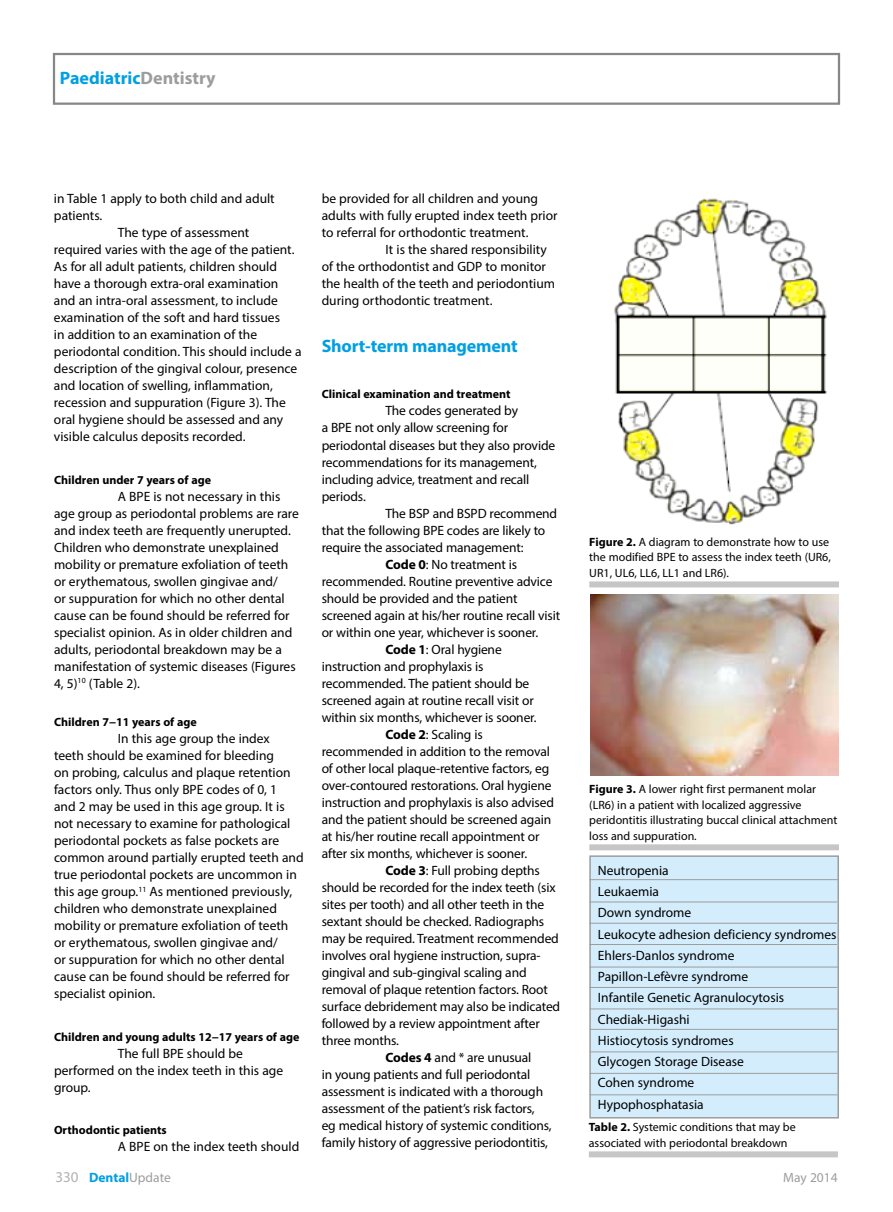
<style>
.page{position:relative;width:893px;height:1212px;background:#fff}
.page>*{position:absolute;margin:0;border:0;box-sizing:border-box;transform-origin:0 0}
.t1{font:700 18px "Myriad Pro";letter-spacing:-.005em;color:#009fe3}
.t2{font:13.5px/17px "Myriad Pro";color:#000}
.t3{font:700 13.5px "Myriad Pro";color:#009fe3}
.t4{font:13.5px "Myriad Pro";color:#9d9d9c}
.t5{font:12px/15.8px "Myriad Pro";color:#000}
.t6{font:700 12px "Myriad Pro";color:#000}
.s1{color:#9d9d9c}
.s2{font-weight:700}
.s3{font-weight:400;font-size:15px;color:#b3b2b2}
.s4{font-weight:400;color:#9d9d9c}
</style>
<div class="page">
<div style="left:53px;top:53px;width:787px;height:52px;border:2px solid #878787"></div>
<img style="left:614px;top:198px;width:213px;height:327px">
<img style="left:590px;top:594px;width:248px;height:181px">
<div style="left:589px;top:581px;width:250px;height:6px;background:#c6c6c6"></div>
<div style="left:589px;top:844px;width:250px;height:6px;background:#c6c6c6"></div>
<div style="left:589px;top:1151px;width:249px;height:6px;background:#c6c6c6"></div>
<div style="left:589px;top:855px;width:250px;height:263px;background:#d4edfc;border:2px solid #9d9d9c"></div>
<hr style="left:589px;top:879px;width:250px;height:1px;background:#9d9d9c">
<hr style="left:589px;top:923px;width:248px;height:1px;background:#9d9d9c">
<hr style="left:589px;top:901px;width:248px;height:1px;background:#9d9d9c">
<hr style="left:589px;top:944px;width:248px;height:1px;background:#9d9d9c">
<hr style="left:589px;top:967px;width:249px;height:1px;background:#9d9d9c">
<hr style="left:589px;top:987px;width:248px;height:1px;background:#9d9d9c">
<hr style="left:590px;top:1008px;width:247px;height:1px;background:#9d9d9c">
<hr style="left:590px;top:1029px;width:247px;height:1px;background:#9d9d9c">
<hr style="left:590px;top:1051px;width:247px;height:1px;background:#9d9d9c">
<hr style="left:590px;top:1073px;width:247px;height:1px;background:#9d9d9c">
<hr style="left:590px;top:1094px;width:247px;height:1px;background:#9d9d9c">
<h1 class="t1" style="left:60px;top:66px;width:157px">Paediatric<span class="s1">Dentistry</span></h1>
<p class="t2" style="left:54px;top:190px;width:222px">in Table 1 apply to both child and adult</p>
<p class="t2" style="left:54px;top:207px;width:50px">patients.</p>
<p class="t2" style="left:118px;top:224px;width:133px">The type of assessment</p>
<p class="t2" style="left:54px;top:241px;width:242px">required varies with the age of the patient.</p>
<p class="t2" style="left:54px;top:258px;width:225px">As for all adult patients, children should</p>
<p class="t2" style="left:54px;top:275px;width:226px">have a thorough extra-oral examination</p>
<p class="t2" style="left:54px;top:292px;width:225px">and an intra-oral assessment, to include</p>
<p class="t2" style="left:54px;top:309px;width:228px">examination of the soft and hard tissues</p>
<p class="t2" style="left:54px;top:326px;width:205px">in addition to an examination of the</p>
<p class="t2" style="left:54px;top:343px;width:249px">periodontal condition. This should include a</p>
<p class="t2" style="left:54px;top:360px;width:245px">description of the gingival colour, presence</p>
<p class="t2" style="left:54px;top:377px;width:220px">and location of swelling, inflammation,</p>
<p class="t2" style="left:54px;top:394px;width:233px">recession and suppuration (Figure 3). The</p>
<p class="t2" style="left:54px;top:411px;width:231px">oral hygiene should be assessed and any</p>
<p class="t2" style="left:54px;top:428px;width:193px">visible calculus deposits recorded.</p>
<p class="t6" style="left:54px;top:472px;width:159px">Children under 7 years of age</p>
<p class="t2" style="left:54px;top:487px;width:246px;text-indent:64px">A BPE is not necessary in this age group as periodontal problems are rare and index teeth are frequently unerupted.<br>Children who demonstrate unexplained mobility or premature exfoliation of teeth or erythematous, swollen gingivae and/<br>or suppuration for which no other dental cause can be found should be referred for specialist opinion. As in older children and adults, periodontal breakdown may be a manifestation of systemic diseases (Figures 4, 5)<sup>10</sup> (Table 2).</p>
<p class="t6" style="left:54px;top:714px;width:144px">Children 7−11 years of age</p>
<p class="t2" style="left:54px;top:730px;width:251px;text-indent:64px">In this age group the index<br>teeth should be examined for bleeding<br>on probing, calculus and plaque retention factors only. Thus only BPE codes of 0, 1<br>and 2 may be used in this age group. It is not necessary to examine for pathological periodontal pockets as false pockets are common around partially erupted teeth and true periodontal pockets are uncommon in this age group.<sup>11</sup> As mentioned previously, children who demonstrate unexplained mobility or premature exfoliation of teeth or erythematous, swollen gingivae and/<br>or suppuration for which no other dental cause can be found should be referred for specialist opinion.</p>
<p class="t6" style="left:54px;top:1029px;width:247px">Children and young adults 12−17 years of age</p>
<p class="t2" style="left:54px;top:1044px;width:231px;text-indent:64px">The full BPE should be performed on the index teeth in this age group.</p>
<p class="t6" style="left:54px;top:1122px;width:114px">Orthodontic patients</p>
<p class="t2" style="left:118px;top:1138px;width:183px">A BPE on the index teeth should</p>
<p class="t2" style="left:322px;top:190px;width:218px">be provided for all children and young</p>
<p class="t2" style="left:322px;top:207px;width:237px">adults with fully erupted index teeth prior</p>
<p class="t2" style="left:322px;top:224px;width:208px">to referral for orthodontic treatment.</p>
<p class="t2" style="left:385px;top:241px;width:163px">It is the shared responsibility</p>
<p class="t2" style="left:322px;top:258px;width:226px">of the orthodontist and GDP to monitor</p>
<p class="t2" style="left:322px;top:275px;width:235px">the health of the teeth and periodontium</p>
<p class="t2" style="left:322px;top:292px;width:172px">during orthodontic treatment.</p>
<h1 class="t1" style="left:322px;top:334px;width:198px">Short-term management</h1>
<p class="t6" style="left:322px;top:387px;width:190px">Clinical examination and treatment</p>
<p class="t2" style="left:385px;top:402px;width:134px">The codes generated by</p>
<p class="t2" style="left:322px;top:419px;width:188px">a BPE not only allow screening for</p>
<p class="t2" style="left:322px;top:436px;width:235px">periodontal diseases but they also provide</p>
<p class="t2" style="left:322px;top:453px;width:217px">recommendations for its management,</p>
<p class="t2" style="left:322px;top:470px;width:209px">including advice, treatment and recall</p>
<p class="t2" style="left:322px;top:487px;width:46px">periods.</p>
<p class="t2" style="left:385px;top:504px;width:173px">The BSP and BSPD recommend</p>
<p class="t2" style="left:322px;top:521px;width:225px">that the following BPE codes are likely to</p>
<p class="t2" style="left:322px;top:538px;width:203px">require the associated management:</p>
<p class="t2" style="left:385px;top:555px;width:133px"><span class="s2">Code 0</span>: No treatment is</p>
<p class="t2" style="left:322px;top:572px;width:232px">recommended. Routine preventive advice</p>
<p class="t2" style="left:322px;top:589px;width:197px">should be provided and the patient</p>
<p class="t2" style="left:322px;top:606px;width:240px">screened again at his/her routine recall visit</p>
<p class="t2" style="left:322px;top:623px;width:218px">or within one year, whichever is sooner.</p>
<p class="t2" style="left:385px;top:640px;width:118px"><span class="s2">Code 1</span>: Oral hygiene</p>
<p class="t2" style="left:322px;top:657px;width:163px">instruction and prophylaxis is</p>
<p class="t2" style="left:322px;top:674px;width:209px">recommended. The patient should be</p>
<p class="t2" style="left:322px;top:691px;width:214px">screened again at routine recall visit or</p>
<p class="t2" style="left:322px;top:708px;width:216px">within six months, whichever is sooner.</p>
<p class="t2" style="left:385px;top:725px;width:99px"><span class="s2">Code 2</span>: Scaling is</p>
<p class="t2" style="left:322px;top:742px;width:230px">recommended in addition to the removal</p>
<p class="t2" style="left:322px;top:759px;width:229px">of other local plaque-retentive factors, eg</p>
<p class="t2" style="left:322px;top:776px;width:231px">over-contoured restorations. Oral hygiene</p>
<p class="t2" style="left:322px;top:793px;width:234px">instruction and prophylaxis is also advised</p>
<p class="t2" style="left:322px;top:810px;width:231px">and the patient should be screened again</p>
<p class="t2" style="left:322px;top:827px;width:219px">at his/her routine recall appointment or</p>
<p class="t2" style="left:322px;top:844px;width:207px">after six months, whichever is sooner.</p>
<p class="t2" style="left:385px;top:861px;width:156px"><span class="s2">Code 3</span>: Full probing depths</p>
<p class="t2" style="left:322px;top:878px;width:235px">should be recorded for the index teeth (six</p>
<p class="t2" style="left:322px;top:895px;width:224px">sites per tooth) and all other teeth in the</p>
<p class="t2" style="left:322px;top:913px;width:224px">sextant should be checked. Radiographs</p>
<p class="t2" style="left:322px;top:930px;width:239px">may be required. Treatment recommended</p>
<p class="t2" style="left:322px;top:947px;width:221px">involves oral hygiene instruction, supra-</p>
<p class="t2" style="left:322px;top:964px;width:206px">gingival and sub-gingival scaling and</p>
<p class="t2" style="left:322px;top:981px;width:228px">removal of plaque retention factors. Root</p>
<p class="t2" style="left:322px;top:998px;width:240px">surface debridement may also be indicated</p>
<p class="t2" style="left:322px;top:1015px;width:220px">followed by a review appointment after</p>
<p class="t2" style="left:322px;top:1032px;width:79px">three months.</p>
<p class="t2" style="left:385px;top:1049px;width:147px"><span class="s2">Codes 4</span> and * are unusual</p>
<p class="t2" style="left:322px;top:1066px;width:210px">in young patients and full periodontal</p>
<p class="t2" style="left:322px;top:1083px;width:223px">assessment is indicated with a thorough</p>
<p class="t2" style="left:322px;top:1100px;width:215px">assessment of the patient’s risk factors,</p>
<p class="t2" style="left:322px;top:1117px;width:232px">eg medical history of systemic conditions,</p>
<p class="t2" style="left:322px;top:1134px;width:228px">family history of aggressive periodontitis,</p>
<p class="t5" style="left:589px;top:534px;width:243px"><span class="s2">Figure 2.</span> A diagram to demonstrate how to use the modified BPE to assess the index teeth (UR6,<br>UR1, UL6, LL6, LL1 and LR6).</p>
<p class="t5" style="left:589px;top:781px;width:249px"><span class="s2">Figure 3.</span> A lower right first permanent molar (LR6) in a patient with localized aggressive peridontitis illustrating buccal clinical attachment loss and suppuration.</p>
<p class="t2" style="left:598px;top:859px;width:240px;line-height:21.3px">Neutropenia<br>Leukaemia<br>Down syndrome<br>Leukocyte adhesion deficiency syndromes<br>Ehlers-Danlos syndrome<br>Papillon-Lefèvre syndrome<br>Infantile Genetic Agranulocytosis<br>Chediak-Higashi<br>Histiocytosis syndromes<br>Glycogen Storage Disease<br>Cohen syndrome<br>Hypophosphatasia</p>
<p class="t5" style="left:589px;top:1119px;width:208px"><span class="s2">Table 2.</span> Systemic conditions that may be associated with periodontal breakdown</p>
<p class="t3" style="left:56px;top:1168px;width:117px"><span class="s3">330</span> Dental<span class="s4">Update</span></p>
<p class="t4" style="left:783px;top:1168px;width:56px">May 2014</p>
</div>
